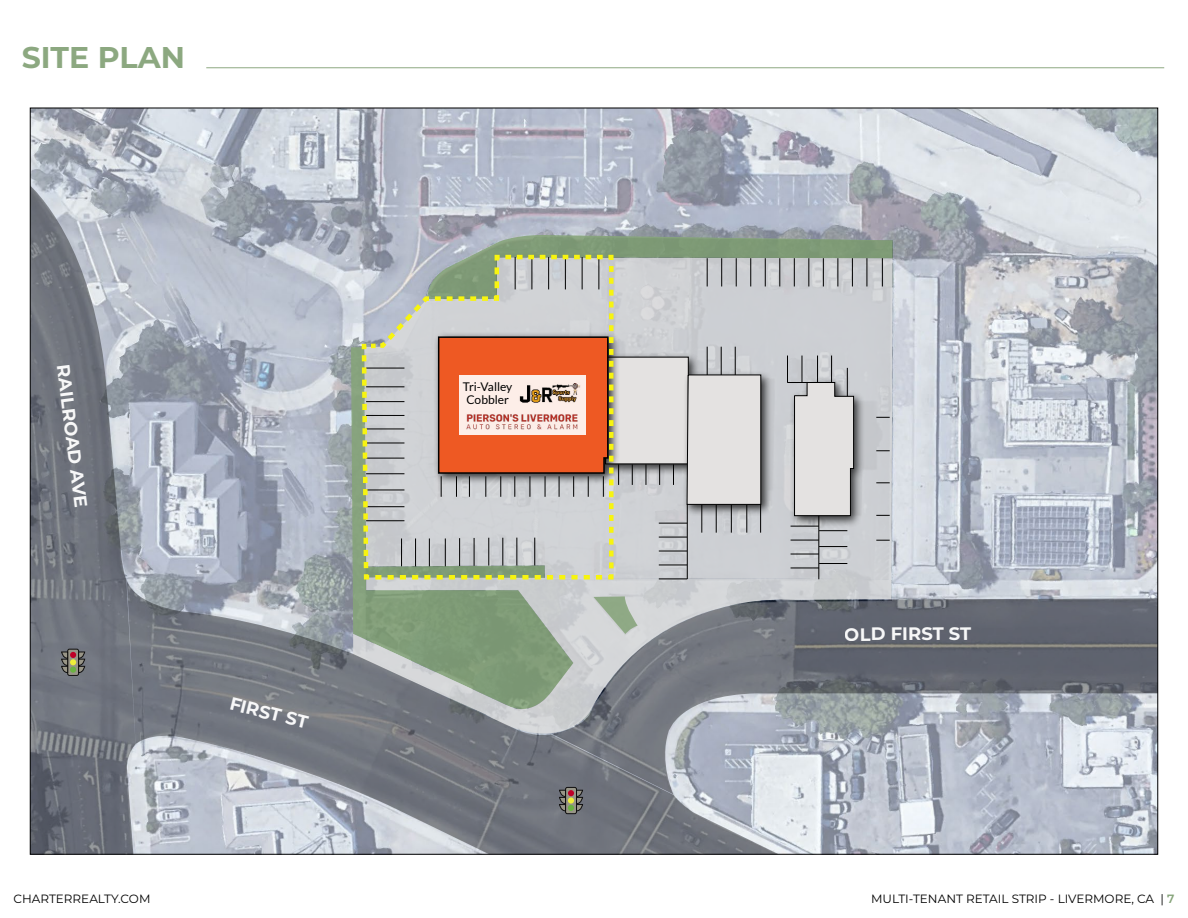
<style>
.page{position:relative;width:1188px;height:918px;background:#fff}
.page>*{position:absolute;margin:0;border:0;box-sizing:border-box;transform-origin:0 0}
.t1{font:700 30px "Montserrat";color:#86a47a}
.t2{font:700 18px "Montserrat";letter-spacing:-.01em;color:#fff}
.t3{font:12px "Montserrat";color:#000}
.t4{font:12px/13.5px "Lato";color:#000}
.s1{font-weight:600;color:#86a47a}
</style>
<div class="page">
<img style="left:32px;top:110px;width:1124px;height:742px">
<svg style="left:351px;top:347px;width:8px;height:234px;background:#89a382"></svg>
<hr style="left:206px;top:67px;width:958px;height:1px;background:#86a47a">
<svg style="left:779px;top:588px;width:379px;height:206px;background:#91969f"></svg>
<svg style="left:136px;top:581px;width:643px;height:273px;background:#949b9e"></svg>
<svg style="left:30px;top:186px;width:106px;height:668px;background:#7e838c"></svg>
<div style="left:68px;top:649px;width:11px;height:26px;background:#989587;border-radius:2px"></div>
<div style="left:68px;top:649px;width:11px;height:27px;border:1px solid #100f0f;border-radius:2px"></div>
<svg style="left:61px;top:652px;width:24px;height:21px"></svg>
<svg style="left:360px;top:235px;width:533px;height:345px;background:#c3c6c6"></svg>
<svg style="left:359px;top:253px;width:257px;height:329px;background:#c6ad9b"></svg>
<div style="left:566px;top:787px;width:11px;height:27px;background:#989587;border-radius:2px"></div>
<div style="left:565px;top:787px;width:12px;height:27px;border:1px solid #100f0f;border-radius:2px"></div>
<svg style="left:559px;top:790px;width:24px;height:21px"></svg>
<div style="left:459px;top:375px;width:127px;height:59px;background:#fdeee8"></div>
<img style="left:466px;top:414px;width:112px;height:15px">
<img style="left:519px;top:383px;width:61px;height:20px">
<h1 class="t1" style="left:22px;top:36px;width:165px">SITE PLAN</h1>
<h2 class="t2" style="left:76px;top:363px;width:146px;rotate:83deg">RAILROAD AVE</h2>
<h2 class="t2" style="left:233px;top:690px;width:82px;rotate:14deg">FIRST ST</h2>
<p class="t4" style="left:463px;top:379px;width:51px">Tri-Valley<br>Cobbler</p>
<h2 class="t2" style="left:845px;top:621px;width:128px">OLD FIRST ST</h2>
<p class="t3" style="left:14px;top:891px;width:139px">CHARTERREALTY.COM</p>
<p class="t3" style="left:871px;top:891px;width:305px">MULTI-TENANT RETAIL STRIP - LIVERMORE, CA | <span class="s1">7</span></p>
</div>
